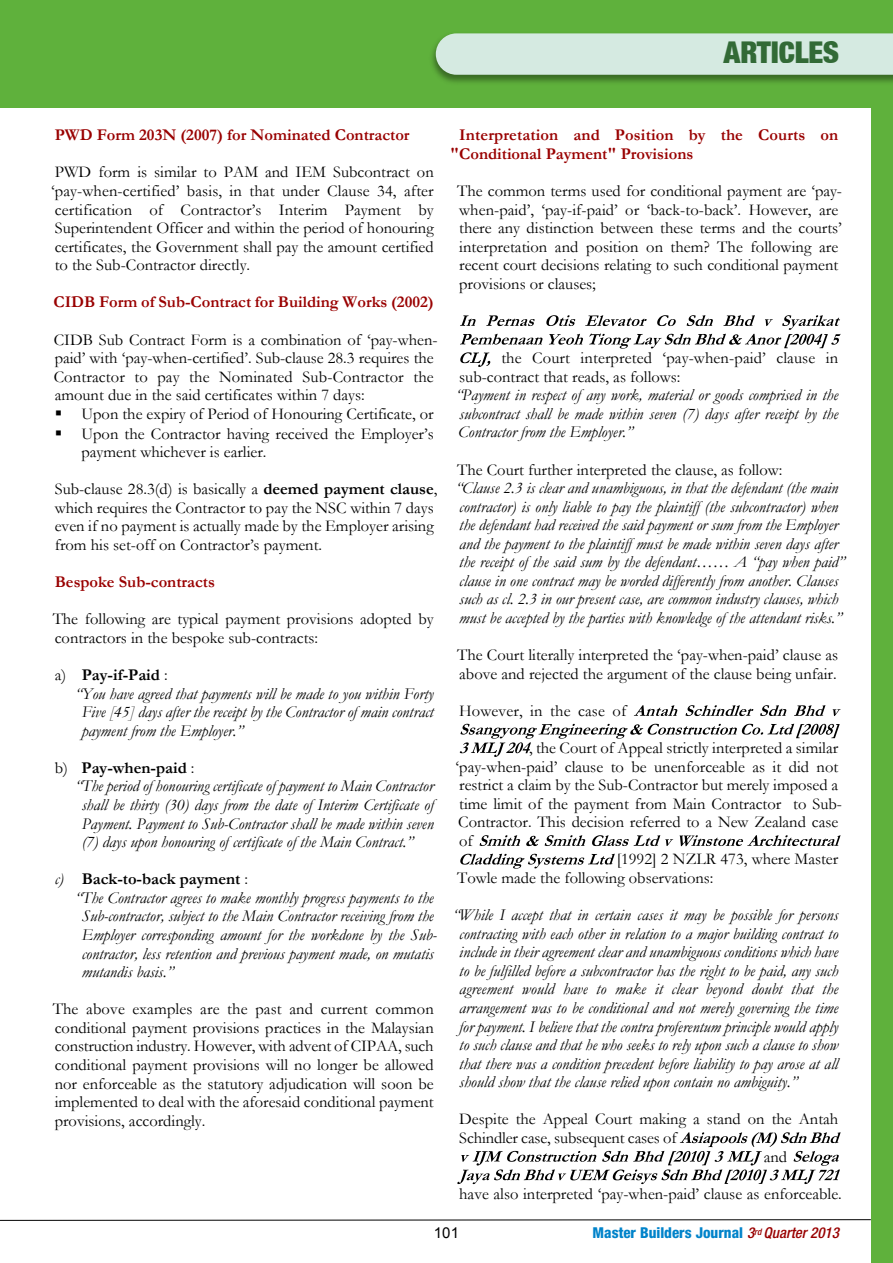
<style>
.page{position:relative;width:893px;height:1263px;background:#fff}
.page>*{position:absolute;margin:0;border:0;box-sizing:border-box;transform-origin:0 0}
.t1{font:30px "Basic Sans Heavy SF Bold";color:#326a36}
.t2{font:16.5px/18.6px "Garamond";color:#000}
.t3{font:italic 16.5px/18.6px "Garamond";color:#000;text-align:justify}
.t4{font:700 16.5px/18.6px "Garamond";color:#900}
.t5{font:700 16.5px "Garamond";color:#000}
.t6{font:800 condensed 15px "Helvetica Neue LT Std";color:#0083ca}
.t7{font:15px "Arial";color:#000}
.s1{font-weight:700}
.s2{font-weight:400}
.s3{font-weight:400;font-style:italic}
.s4{font-weight:500;font-style:italic;color:#900}
</style>
<div class="page">
<div style="left:871px;top:0;width:22px;height:1263px;background:#5fb13c"></div>
<div style="left:0;top:0;width:893px;height:108px;background:#5fb13c"></div>
<img style="left:432px;top:45px;width:461px;height:38px">
<div style="left:436px;top:33px;width:457px;height:42px;background:#d5eae1"></div>
<svg style="left:0;top:1219px;width:871px;height:2px;background:#7f7f7f"></svg>
<svg style="left:460px;top:315px;width:381px;height:52px"></svg>
<svg style="left:634px;top:705px;width:43px;height:11px"></svg>
<svg style="left:685px;top:705px;width:68px;height:11px"></svg>
<svg style="left:760px;top:705px;width:26px;height:11px"></svg>
<svg style="left:794px;top:705px;width:31px;height:11px"></svg>
<svg style="left:833px;top:709px;width:8px;height:7px"></svg>
<svg style="left:460px;top:724px;width:380px;height:33px"></svg>
<svg style="left:479px;top:835px;width:41px;height:11px"></svg>
<svg style="left:526px;top:836px;width:13px;height:10px"></svg>
<svg style="left:545px;top:835px;width:40px;height:11px"></svg>
<svg style="left:592px;top:835px;width:81px;height:11px"></svg>
<svg style="left:679px;top:835px;width:161px;height:11px"></svg>
<svg style="left:460px;top:854px;width:155px;height:15px"></svg>
<svg style="left:457px;top:1132px;width:384px;height:52px"></svg>
<h1 class="t1" style="left:723px;top:41px;width:117px">ARTICLES</h1>
<p class="t4" style="left:55px;top:128px;width:356px">PWD Form 203N (2007) for Nominated Contractor</p>
<p class="t2" style="left:51px;top:165px;width:384px;text-align:justify">PWD form is similar to PAM and IEM Subcontract on ‘pay-when-certified’ basis, in that under Clause 34, after certification of Contractor’s Interim Payment by Superintendent Officer and within the period of honouring certificates, the Government shall pay the amount certified to the Sub-Contractor directly.</p>
<p class="t4" style="left:54px;top:295px;width:382px">CIDB Form of Sub-Contract for Building Works (2002)</p>
<p class="t2" style="left:54px;top:332px;width:385px">CIDB Sub Contract Form is a combination of ‘pay-when&shy;paid’ with ‘pay-when-certified’. Sub-clause 28.3 requires the Contractor to pay the Nominated Sub-Contractor the amount due in the said certificates within 7 days:</p>
<p class="t2" style="left:82px;top:407px;width:354px;text-align:justify">Upon the expiry of Period of Honouring Certificate, or Upon the Contractor having received the Employer’s payment whichever is earlier.</p>
<p class="t2" style="left:55px;top:482px;width:384px">Sub-clause 28.3(d) is basically a <span class="s1">deemed payment clause</span>, which requires the Contractor to pay the NSC within 7 days even if no payment is actually made by the Employer arising from his set-off on Contractor’s payment.</p>
<p class="t4" style="left:55px;top:575px;width:162px">Bespoke Sub-contracts</p>
<p class="t2" style="left:53px;top:612px;width:383px">The following are typical payment provisions adopted by contractors in the bespoke sub-contracts:</p>
<p class="t5" style="left:55px;top:669px;width:114px"><span class="s2">a)</span> Pay-if-Paid <span class="s2">:</span></p>
<p class="t3" style="left:75px;top:686px;width:360px">“You have agreed that payments will be made to you within Forty</p>
<p class="t3" style="left:82px;top:705px;width:353px">Five [45] days after the receipt by the Contractor of main contract</p>
<p class="t3" style="left:82px;top:723px;width:163px">payment from the Employer.”</p>
<p class="t5" style="left:55px;top:762px;width:141px"><span class="s2">b)</span> Pay-when-paid <span class="s2">:</span></p>
<p class="t3" style="left:75px;top:779px;width:360px">“The period of honouring certificate of payment to Main Contractor</p>
<p class="t3" style="left:82px;top:797px;width:353px">shall be thirty (30) days from the date of Interim Certificate of</p>
<p class="t3" style="left:82px;top:816px;width:353px">Payment. Payment to Sub-Contractor shall be made within seven</p>
<p class="t3" style="left:82px;top:835px;width:333px">(7) days upon honouring of certificate of the Main Contract.”</p>
<p class="t5" style="left:55px;top:873px;width:195px"><span class="s3">c)</span> Back-to-back payment <span class="s2">:</span></p>
<p class="t3" style="left:75px;top:890px;width:360px">“The Contractor agrees to make monthly progress payments to the</p>
<p class="t3" style="left:82px;top:909px;width:353px">Sub-contractor, subject to the Main Contractor receiving from the</p>
<p class="t3" style="left:82px;top:927px;width:357px">Employer corresponding amount for the workdone by the Sub-</p>
<p class="t3" style="left:82px;top:946px;width:353px">contractor, less retention and previous payment made, on mutatis</p>
<p class="t3" style="left:82px;top:964px;width:93px">mutandis basis.”</p>
<p class="t2" style="left:53px;top:1002px;width:383px;text-align:justify">The above examples are the past and current common conditional payment provisions practices in the Malaysian construction industry. However, with advent of CIPAA, such conditional payment provisions will no longer be allowed nor enforceable as the statutory adjudication will soon be implemented to deal with the aforesaid conditional payment provisions, accordingly.</p>
<p class="t4" style="left:450px;top:128px;width:390px;text-indent:9px">Interpretation and Position by the Courts on "Conditional Payment" Provisions</p>
<p class="t2" style="left:457px;top:183px;width:386px">The common terms used for conditional payment are ‘pay&shy;when-paid’, ‘pay-if-paid’ or ‘back-to-back’. However, are there any distinction between these terms and the courts’ interpretation and position on them? The following are recent court decisions relating to such conditional payment provisions or clauses;</p>
<p class="t2" style="left:459px;top:351px;width:380px;text-indent:42px">the Court interpreted ‘pay-when-paid’ clause in sub-contract that reads, as follows:</p>
<p class="t3" style="left:455px;top:388px;width:384px">“Payment in respect of any work, material or goods comprised in the subcontract shall be made within seven (7) days after receipt by the Contractor from the Employer.”</p>
<p class="t2" style="left:457px;top:462px;width:327px">The Court further interpreted the clause, as follow:</p>
<p class="t3" style="left:455px;top:480px;width:391px;text-align:left">“Clause 2.3 is clear and unambiguous, in that the defendant (the main contractor) is only liable to pay the plaintiff (the subcontractor) when the defendant had received the said payment or sum from the Employer and the payment to the plaintiff must be made within seven days after the receipt of the said sum by the defendant…… A “pay when paid” clause in one contract may be worded differently from another. Clauses such as cl. 2.3 in our present case, are common industry clauses, which must be accepted by the parties with knowledge of the attendant risks.”</p>
<p class="t2" style="left:457px;top:648px;width:382px">The Court literally interpreted the ‘pay-when-paid’ clause as above and rejected the argument of the clause being unfair.</p>
<p class="t2" style="left:459px;top:703px;width:169px">However, in the case of</p>
<p class="t2" style="left:529px;top:740px;width:311px">, the Court of Appeal strictly interpreted a similar</p>
<p class="t2" style="left:456px;top:759px;width:384px">‘pay-when-paid’ clause to be unenforceable as it did not</p>
<p class="t2" style="left:459px;top:778px;width:380px">restrict a claim by the Sub-Contractor but merely imposed a</p>
<p class="t2" style="left:459px;top:796px;width:384px">time limit of the payment from Main Contractor to Sub-</p>
<p class="t2" style="left:458px;top:815px;width:382px">Contractor. This decision referred to a New Zealand case</p>
<p class="t2" style="left:459px;top:833px;width:15px">of</p>
<p class="t2" style="left:617px;top:852px;width:223px">[1992] 2 NZLR 473, where Master</p>
<p class="t2" style="left:457px;top:870px;width:258px">Towle made the following observations:</p>
<p class="t3" style="left:459px;top:908px;width:380px;text-indent:-7px">“While I accept that in certain cases it may be possible for persons contracting with each other in relation to a major building contract to include in their agreement clear and unambiguous conditions which have to be fulfilled before a subcontractor has the right to be paid, any such agreement would have to make it clear beyond doubt that the arrangement was to be conditional and not merely governing the time for payment. I believe that the contra proferentum principle would apply to such clause and that he who seeks to rely upon such a clause to show that there was a condition precedent before liability to pay arose at all should show that the clause relied upon contain no ambiguity.”</p>
<p class="t2" style="left:459px;top:1112px;width:380px">Despite the Appeal Court making a stand on the Antah</p>
<p class="t2" style="left:459px;top:1130px;width:219px">Schindler case, subsequent cases of</p>
<p class="t2" style="left:764px;top:1149px;width:25px">and</p>
<p class="t2" style="left:459px;top:1186px;width:384px">have also interpreted ‘pay-when-paid’ clause as enforceable.</p>
<p class="t7" style="left:434px;top:1227px;width:27px">101</p>
<p class="t6" style="left:593px;top:1227px;width:248px">Master Builders Journal <span class="s4">3</span><sup>rd</sup> <span class="s4">Quarter 2013</span></p>
</div>
